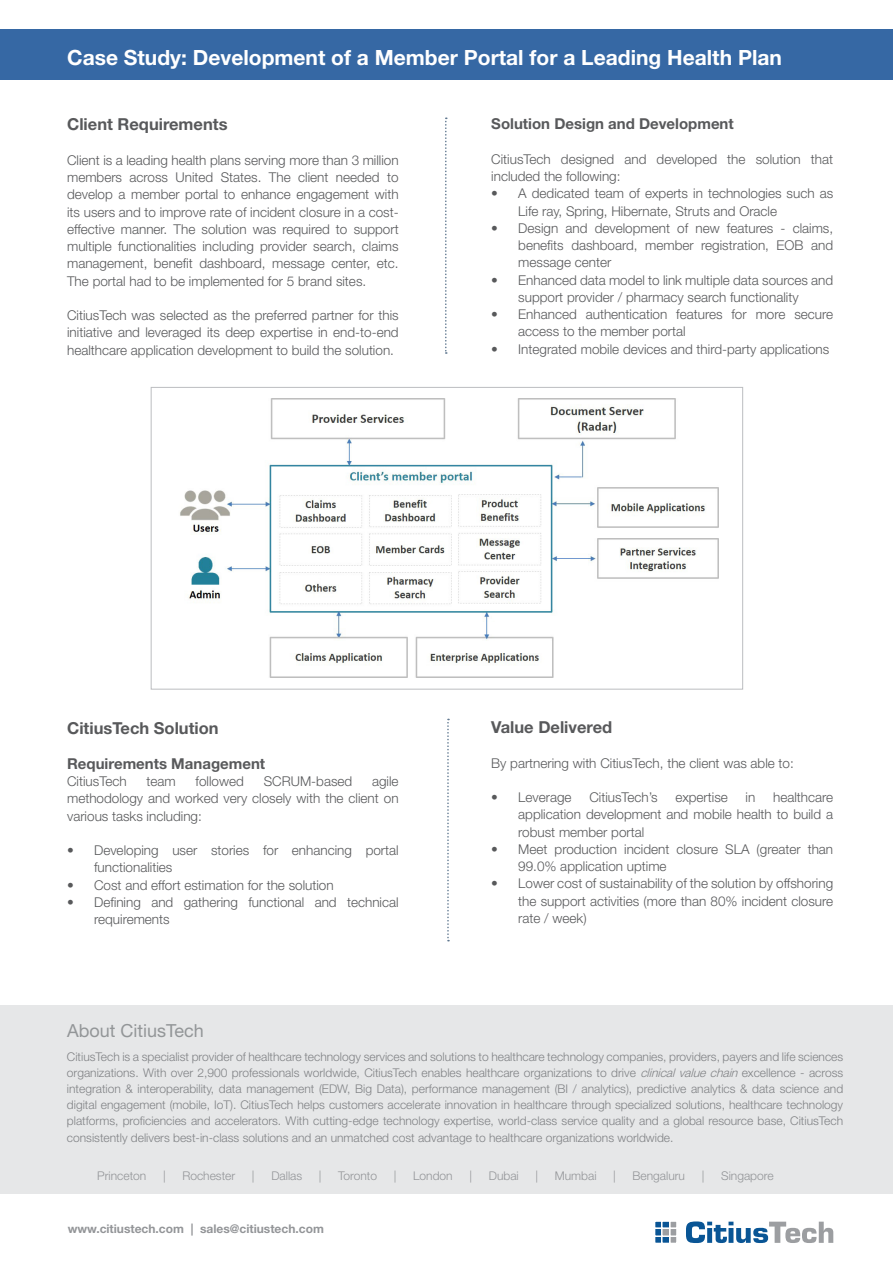
<style>
.page{position:relative;width:893px;height:1263px;background:#fff}
.page>*{position:absolute;margin:0;border:0;box-sizing:border-box;transform-origin:0 0}
.t1{font:700 21px "Helvetica Neue";color:#fff}
.t2{font:18px "Helvetica Neue";color:#939698}
.t3{font:700 16.5px "Helvetica Neue";color:#58595b}
.t4{font:700 15px "Helvetica Neue";color:#58595b}
.t5{font:300 13.5px/17.2px "Helvetica Neue";color:#58595b;text-align:justify}
.t6{font:300 12px/16.2px "Helvetica Neue";color:#808285;text-align:justify}
.t7{font:300 12px "Helvetica Neue";color:#939598}
.t8{font:700 12px "Helvetica Neue";color:#939598}
.s1{font-style:italic}
</style>
<div class="page">
<div style="left:0;top:1005px;width:893px;height:189px;background:#e6e7e8"></div>
<div style="left:0;top:29px;width:893px;height:50px;background:#3668a4"></div>
<svg style="left:445px;top:118px;width:2px;height:236px"></svg>
<div style="left:655px;top:1236px;width:7px;height:7px;background:#095595"></div>
<div style="left:654px;top:1235px;width:8px;height:9px;border:1px solid #fff"></div>
<div style="left:655px;top:1221px;width:7px;height:7px;background:#095595"></div>
<div style="left:654px;top:1220px;width:8px;height:9px;border:1px solid #fff"></div>
<div style="left:670px;top:1221px;width:7px;height:7px;background:#9c9ea1"></div>
<div style="left:669px;top:1220px;width:9px;height:9px;border:1px solid #fff"></div>
<div style="left:670px;top:1236px;width:7px;height:7px;background:#9c9ea1"></div>
<div style="left:669px;top:1235px;width:9px;height:9px;border:1px solid #fff"></div>
<div style="left:662px;top:1236px;width:8px;height:7px;background:#095595"></div>
<div style="left:661px;top:1235px;width:9px;height:9px;border:1px solid #fff"></div>
<div style="left:662px;top:1221px;width:8px;height:7px;background:#095595"></div>
<div style="left:661px;top:1220px;width:9px;height:9px;border:1px solid #fff"></div>
<div style="left:655px;top:1228px;width:7px;height:8px;background:#095595"></div>
<div style="left:654px;top:1227px;width:8px;height:10px;border:1px solid #fff"></div>
<div style="left:670px;top:1228px;width:7px;height:8px;background:#9c9ea1"></div>
<div style="left:669px;top:1227px;width:9px;height:10px;border:1px solid #fff"></div>
<div style="left:661px;top:1227px;width:9px;height:10px;background:#9c9ea1;border:1px solid #fff"></div>
<svg style="left:686px;top:1221px;width:147px;height:22px"></svg>
<img style="left:180px;top:399px;width:538px;height:279px">
<svg style="left:447px;top:719px;width:2px;height:222px"></svg>
<p class="t1" style="left:67px;top:45px;width:716px">Case Study: Development of a Member Portal for a Leading Health Plan</p>
<p class="t3" style="left:67px;top:114px;width:162px">Client Requirements</p>
<p class="t5" style="left:67px;top:151px;width:333px">Client is a leading health plans serving more than 3 million members across United States. The client needed to develop a member portal to enhance engagement with its users and to improve rate of incident closure in a cost&shy;effective manner. The solution was required to support multiple functionalities including provider search, claims management, benefit dashboard, message center, etc.<br>The portal had to be implemented for 5 brand sites.</p>
<p class="t5" style="left:67px;top:306px;width:333px">CitiusTech was selected as the preferred partner for this initiative and leveraged its deep expertise in end-to-end healthcare application development to build the solution.</p>
<p class="t4" style="left:491px;top:115px;width:244px">Solution Design and Development</p>
<p class="t5" style="left:491px;top:150px;width:343px">CitiusTech designed and developed the solution that included the following:</p>
<p class="t5" style="left:518px;top:185px;width:316px;text-indent:-27px">• A dedicated team of experts in technologies such as<br>Life ray, Spring, Hibernate, Struts and Oracle</p>
<p class="t5" style="left:518px;top:219px;width:316px;text-indent:-27px">• Design and development of new features - claims, benefits dashboard, member registration, EOB and message center</p>
<p class="t5" style="left:491px;top:271px;width:343px;text-align:center">• Enhanced data model to link multiple data sources and support provider / pharmacy search functionality</p>
<p class="t5" style="left:518px;top:305px;width:316px;text-indent:-27px">• Enhanced authentication features for more secure access to the member portal</p>
<p class="t5" style="left:491px;top:340px;width:340px">• Integrated mobile devices and third-party applications</p>
<p class="t3" style="left:67px;top:718px;width:153px">CitiusTech Solution</p>
<p class="t4" style="left:67px;top:754px;width:200px">Requirements Management</p>
<p class="t5" style="left:67px;top:772px;width:61px">CitiusTech</p>
<p class="t5" style="left:147px;top:772px;width:31px">team</p>
<p class="t5" style="left:196px;top:772px;width:50px">followed</p>
<p class="t5" style="left:264px;top:772px;width:90px">SCRUM-based</p>
<p class="t5" style="left:67px;top:772px;width:333px;text-indent:305px">agile methodology and worked very closely with the client on various tasks including:</p>
<p class="t5" style="left:94px;top:841px;width:306px;text-indent:-27px">• Developing user stories for enhancing portal functionalities</p>
<p class="t5" style="left:67px;top:876px;width:268px">• Cost and effort estimation for the solution</p>
<p class="t5" style="left:94px;top:893px;width:306px;text-indent:-27px">• Defining and gathering functional and technical requirements</p>
<p class="t2" style="left:67px;top:1020px;width:138px">About CitiusTech</p>
<p class="t3" style="left:491px;top:717px;width:122px">Value Delivered</p>
<p class="t5" style="left:491px;top:754px;width:304px">By partnering with CitiusTech, the client was able to:</p>
<p class="t5" style="left:491px;top:788px;width:82px">• Leverage</p>
<p class="t5" style="left:589px;top:788px;width:70px">CitiusTech’s</p>
<p class="t5" style="left:675px;top:788px;width:54px">expertise</p>
<p class="t5" style="left:746px;top:788px;width:11px">in</p>
<p class="t5" style="left:518px;top:788px;width:316px;text-indent:255px">healthcare application development and mobile health to build a robust member portal</p>
<p class="t5" style="left:518px;top:840px;width:316px;text-indent:-27px">• Meet production incident closure SLA (greater than<br>99.0% application uptime</p>
<p class="t5" style="left:518px;top:875px;width:316px;text-indent:-27px">• Lower cost of sustainability of the solution by offshoring the support activities (more than 80% incident closure rate / week)</p>
<p class="t6" style="left:67px;top:1048px;width:778px">CitiusTech is a specialist provider of healthcare technology services and solutions to healthcare technology companies, providers, payers and life sciences organizations. With over 2,900 professionals worldwide, CitiusTech enables healthcare organizations to drive <span class="s1">clinicalvaluechain</span>excellence - across integration &amp; interoperability, data management (EDW, Big Data), performance management (BI / analytics), predictive analytics &amp; data science and digital engagement (mobile, IoT). CitiusTech helps customers accelerate innovation in healthcare through specialized solutions, healthcare technology platforms, proficiencies and accelerators. With cutting-edge technology expertise, world-class service quality and a global resource base, CitiusTech consistently delivers best-in-class solutions and an unmatched cost advantage to healthcare organizations worldwide.</p>
<p class="t7" style="left:97px;top:1168px;width:51px">Princeton</p>
<p class="t7" style="left:163px;top:1168px;width:4px">|</p>
<p class="t7" style="left:182px;top:1168px;width:54px">Rochester</p>
<p class="t7" style="left:252px;top:1168px;width:4px">|</p>
<p class="t7" style="left:271px;top:1168px;width:32px">Dallas</p>
<p class="t7" style="left:319px;top:1168px;width:4px">|</p>
<p class="t7" style="left:338px;top:1168px;width:40px">Toronto</p>
<p class="t7" style="left:394px;top:1168px;width:4px">|</p>
<p class="t7" style="left:413px;top:1168px;width:41px">London</p>
<p class="t7" style="left:469px;top:1168px;width:4px">|</p>
<p class="t7" style="left:489px;top:1168px;width:32px">Dubai</p>
<p class="t7" style="left:535px;top:1168px;width:4px">|</p>
<p class="t7" style="left:555px;top:1168px;width:43px">Mumbai</p>
<p class="t7" style="left:613px;top:1168px;width:4px">|</p>
<p class="t7" style="left:633px;top:1168px;width:54px">Bengaluru</p>
<p class="t7" style="left:702px;top:1168px;width:4px">|</p>
<p class="t7" style="left:721px;top:1168px;width:54px">Singapore</p>
<p class="t8" style="left:68px;top:1222px;width:258px">www.citiustech.com | sales@citiustech.com</p>
</div>
